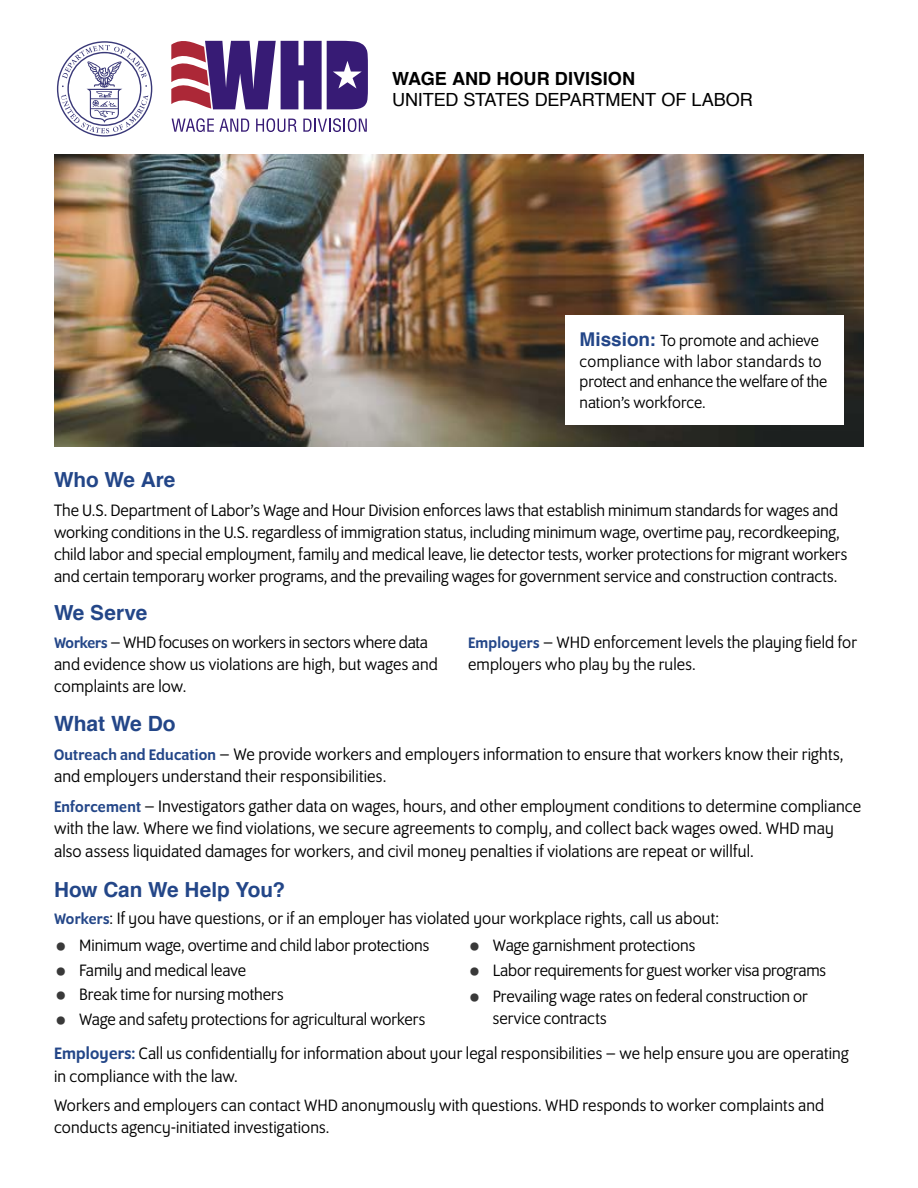
<style>
.page{position:relative;width:918px;height:1188px;background:#fff}
.page>*{position:absolute;margin:0;border:0;box-sizing:border-box;transform-origin:0 0}
.t1{font:700 21px "Helvetica";color:#234688}
.t2{font:700 20.7px "Helvetica";letter-spacing:-.005em;color:#234688}
.t3{font:18.15px/21.1px "Helvetica";letter-spacing:-.01em;color:#000}
.Body_Copy{font:18px/22.5px "Program OT";letter-spacing:.01em;color:#000}
.Body_Copy-2{font:17.85px/22.2px "Program OT";color:#000}
.Body_Copy-3{font:17.4px/20.5px "Program OT";letter-spacing:.005em;color:#000}
.s1{font-weight:700}
.s2{font-family:"Helvetica";font-weight:700;font-size:19.05px;color:#234688}
.s3{font-weight:500;font-size:16.35px;color:#234688}
.s4{font-weight:500;font-size:16.5px;color:#234688}
.s5{font-family:"Helvetica";font-size:37.5px;color:#393939}
.s6{font-weight:500;color:#234688}
</style>
<div class="page">
<img style="left:54px;top:154px;width:810px;height:293px">
<div style="left:565px;top:315px;width:279px;height:110px;background:#fff"></div>
<svg style="left:172px;top:118px;width:77px;height:14px"></svg>
<svg style="left:256px;top:118px;width:41px;height:14px"></svg>
<svg style="left:303px;top:118px;width:64px;height:14px"></svg>
<svg style="left:171px;top:41px;width:197px;height:68px"></svg>
<svg style="left:57px;top:41px;width:95px;height:96px"></svg>
<p class="t3" style="left:392px;top:68px;width:362px"><span class="s1">WAGE AND HOUR DIVISION<br></span>UNITED STATES DEPARTMENT OF LABOR</p>
<p class="Body_Copy-3" style="left:580px;top:330px;width:249px"><span class="s2">Mission:</span> To promote and achieve compliance with labor standards to protect and enhance the welfare of the nation’s workforce.</p>
<p class="t2" style="left:54px;top:463px;width:123px">Who We Are</p>
<p class="Body_Copy-2" style="left:54px;top:499px;width:795px">The U.S. Department of Labor’s Wage and Hour Division enforces laws that establish minimum standards for wages and working conditions in the U.S. regardless of immigration status, including minimum wage, overtime pay, recordkeeping, child labor and special employment, family and medical leave, lie detector tests, worker protections for migrant workers and certain temporary worker programs, and the prevailing wages for government service and construction contracts.</p>
<p class="t2" style="left:54px;top:596px;width:95px">We Serve</p>
<p class="Body_Copy-2" style="left:54px;top:631px;width:385px"><span class="s3">Workers</span> – WHD focuses on workers in sectors where data and evidence show us violations are high, but wages and complaints are low.</p>
<p class="Body_Copy-2" style="left:468px;top:631px;width:390px"><span class="s3">Employers</span> – WHD enforcement levels the playing field for employers who play by the rules.</p>
<p class="t1" style="left:54px;top:706px;width:123px">What We Do</p>
<p class="Body_Copy" style="left:54px;top:743px;width:791px"><span class="s4">Outreach and Education</span> – We provide workers and employers information to ensure that workers know their rights, and employers understand their responsibilities.</p>
<p class="Body_Copy" style="left:54px;top:795px;width:809px"><span class="s4">Enforcement</span> – Investigators gather data on wages, hours, and other employment conditions to determine compliance with the law. Where we find violations, we secure agreements to comply, and collect back wages owed. WHD may also assess liquidated damages for workers, and civil money penalties if violations are repeat or willful.</p>
<p class="t2" style="left:54px;top:874px;width:233px">How Can We Help You?</p>
<p class="Body_Copy-2" style="left:54px;top:907px;width:667px"><span class="s3">Workers</span>: If you have questions, or if an employer has violated your workplace rights, call us about:</p>
<p class="Body_Copy-2" style="left:54px;top:934px;width:377px"><span class="s5">•</span> Minimum wage, overtime and child labor protections</p>
<p class="Body_Copy-2" style="left:54px;top:959px;width:194px"><span class="s5">•</span> Family and medical leave</p>
<p class="Body_Copy-2" style="left:54px;top:983px;width:231px"><span class="s5">•</span> Break time for nursing mothers</p>
<p class="Body_Copy-2" style="left:54px;top:1008px;width:373px"><span class="s5">•</span> Wage and safety protections for agricultural workers</p>
<p class="Body_Copy-2" style="left:468px;top:934px;width:229px"><span class="s5">•</span> Wage garnishment protections</p>
<p class="Body_Copy-2" style="left:468px;top:959px;width:360px"><span class="s5">•</span> Labor requirements for guest worker visa programs</p>
<p class="Body_Copy-2" style="left:493px;top:985px;width:317px;text-indent:-25px"><span class="s5">•</span> Prevailing wage rates on federal construction or service contracts</p>
<p class="Body_Copy-2" style="left:54px;top:1042px;width:796px"><span class="s6">Employers:</span> Call us confidentially for information about your legal responsibilities – we help ensure you are operating in compliance with the law.</p>
<p class="Body_Copy-2" style="left:54px;top:1094px;width:772px">Workers and employers can contact WHD anonymously with questions. WHD responds to worker complaints and conducts agency-initiated investigations.</p>
</div>
